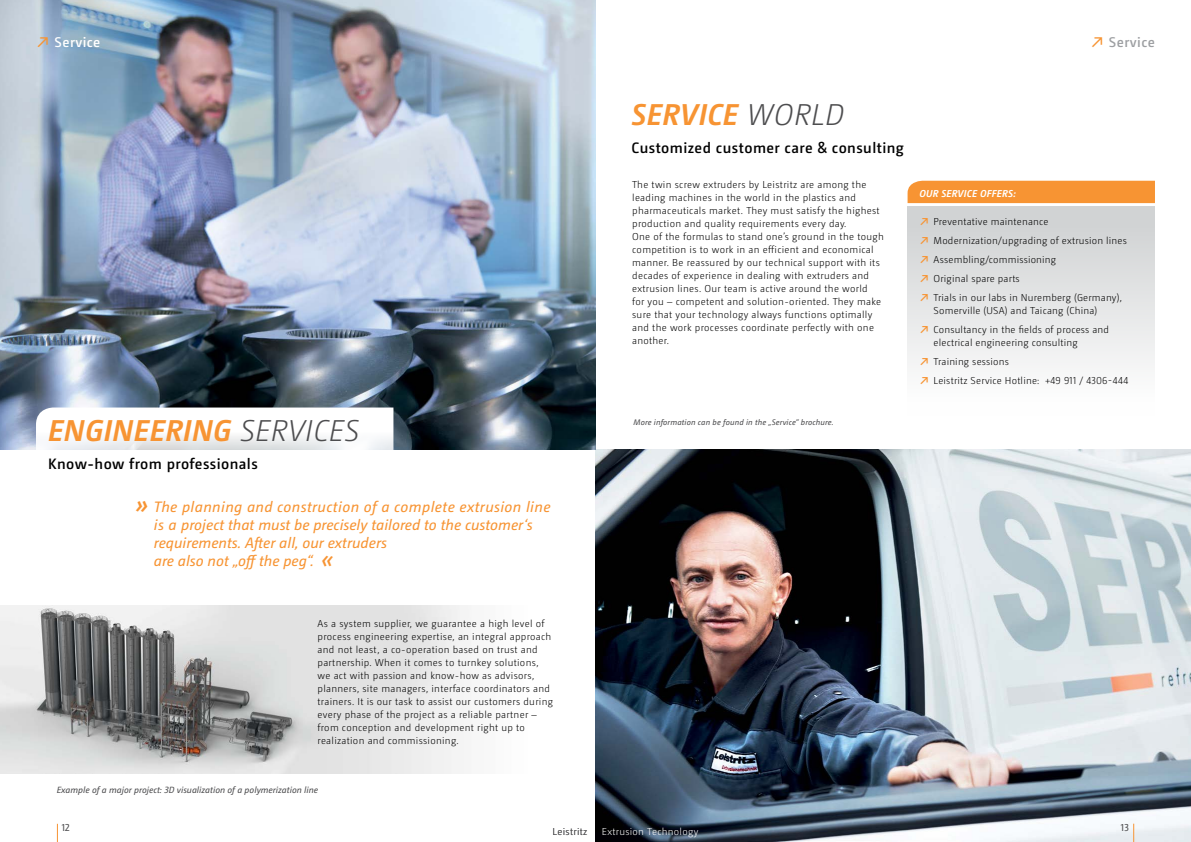
<style>
.page{position:relative;width:1191px;height:842px;background:#fff}
.page>*{position:absolute;margin:0;border:0;box-sizing:border-box;transform-origin:0 0}
.t1{font:italic 700 30px "Camingo Dos Pro";letter-spacing:.015em;color:#f79433}
.t2{font:italic 15px/18px "Camingo Dos Pro";color:#f79433}
.t3{font:600 15px "Camingo Dos Pro";letter-spacing:.03em;color:#000}
.t4{font:600 14px "Camingo Dos Pro";letter-spacing:.03em;color:#fff}
.t5{font:600 14px "Camingo Dos Pro";letter-spacing:.03em;color:#9d9fa2}
.t6{font:300 10px/13px "Camingo Dos Pro";letter-spacing:.03em;color:#000}
.t7{font:300 10px "Camingo Dos Pro";letter-spacing:.03em;color:#fff}
.t8{font:italic 700 10px "Camingo Dos Pro";letter-spacing:.02em;color:#fff}
.t9{font:300 10px "Camingo Dos Pro";letter-spacing:.03em;color:#4d4d4f}
.t10{font:10px "Camingo Dos Pro";color:#4d4d4f}
.t11{font:italic 9px "Camingo Dos Pro";color:#4d4d4f}
.t12{font:italic 8px "Camingo Dos Pro";letter-spacing:.015em;color:#4d4d4f}
.s1{color:#f79433}
.s2{font-weight:300;color:#4d4d4f}
.s3{font-weight:600;font-size:24px}
.s4{font-size:24px}
.s5{font-weight:700;color:#f79433}
</style>
<div class="page">
<img style="left:595px;top:449px;width:596px;height:393px">
<img style="left:0;top:0;width:595px;height:449px">
<div style="left:907px;top:181px;width:248px;height:22px;background:#f79433"></div>
<div style="left:907px;top:206px;width:248px;height:209px;background:linear-gradient(to bottom,#cdcfd0,#fff)"></div>
<img style="left:0;top:605px;width:471px;height:168px">
<svg style="left:36px;top:407px;width:357px;height:43px"></svg>
<svg style="left:1133px;top:824px;width:1px;height:18px"></svg>
<svg style="left:57px;top:824px;width:1px;height:18px"></svg>
<h3 class="t4" style="left:36px;top:33px;width:66px"><span class="s1">↗</span> Service</h3>
<h3 class="t5" style="left:1090px;top:33px;width:66px"><span class="s1">↗</span> Service</h3>
<h1 class="t1" style="left:48px;top:412px;width:312px">ENGINEERING <span class="s2">SERVICES</span></h1>
<h2 class="t3" style="left:48px;top:455px;width:211px">Know-how from professionals</h2>
<h2 class="t2" style="left:154px;top:498px;width:398px;text-indent:-18px"><span class="s3">»</span> The planning and construction of a complete extrusion line is a project that must be precisely tailored to the customer‘s requirements. After all, our extruders<br>are also not „off the peg“. <span class="s4">«</span></h2>
<h1 class="t1" style="left:631px;top:96px;width:214px">SERVICE <span class="s2">WORLD</span></h1>
<h2 class="t3" style="left:631px;top:139px;width:274px">Customized customer care &amp; consulting</h2>
<p class="t6" style="left:632px;top:178px;width:253px">The twin screw extruders by Leistritz are among the leading machines in the world in the plastics and pharmaceuticals market. They must satisfy the highest production and quality requirements every day.<br>One of the formulas to stand one’s ground in the tough competition is to work in an efficient and economical manner. Be reassured by our technical support with its decades of experience in dealing with extruders and extrusion lines. Our team is active around the world<br>for you – competent and solution-oriented. They make sure that your technology always functions optimally and the work processes coordinate perfectly with one another.</p>
<p class="t8" style="left:919px;top:187px;width:98px">OUR SERVICE OFFERS:</p>
<p class="t6" style="left:919px;top:212px;width:209px;line-height:19px"><span class="s5">↗</span> Preventative maintenance<br><span class="s5">↗</span> Modernization/upgrading of extrusion lines <span class="s5">↗</span> Assembling/commissioning<br><span class="s5">↗</span> Original spare parts<br><span class="s5">↗</span> Trials in our labs in Nuremberg (Germany),</p>
<p class="t6" style="left:919px;top:301px;width:191px;line-height:19px;text-align:center">Somerville (USA) and Taicang (China)<br><span class="s5">↗</span> Consultancy in the fields of process and</p>
<p class="t6" style="left:919px;top:333px;width:210px;line-height:19px;text-indent:14px">electrical engineering consulting<br><span class="s5">↗</span> Training sessions<br><span class="s5">↗</span> Leistritz Service Hotline: +49 911 / 4306-444</p>
<p class="t12" style="left:633px;top:417px;width:201px">More information can be found in the „Service“ brochure.</p>
<p class="t6" style="left:317px;top:617px;width:237px">As a system supplier, we guarantee a high level of process engineering expertise, an integral approach and not least, a co-operation based on trust and partnership. When it comes to turnkey solutions, we act with passion and know-how as advisors, planners, site managers, interface coordinators and trainers. It is our task to assist our customers during every phase of the project as a reliable partner – from conception and development right up to realization and commissioning.</p>
<p class="t11" style="left:57px;top:785px;width:263px">Example of a major project: 3D visualization of a polymerization line</p>
<p class="t10" style="left:62px;top:822px;width:10px">12</p>
<p class="t9" style="left:552px;top:825px;width:36px">Leistritz</p>
<p class="t7" style="left:602px;top:825px;width:98px">Extrusion Technology</p>
<p class="t10" style="left:1121px;top:822px;width:9px">13</p>
</div>
